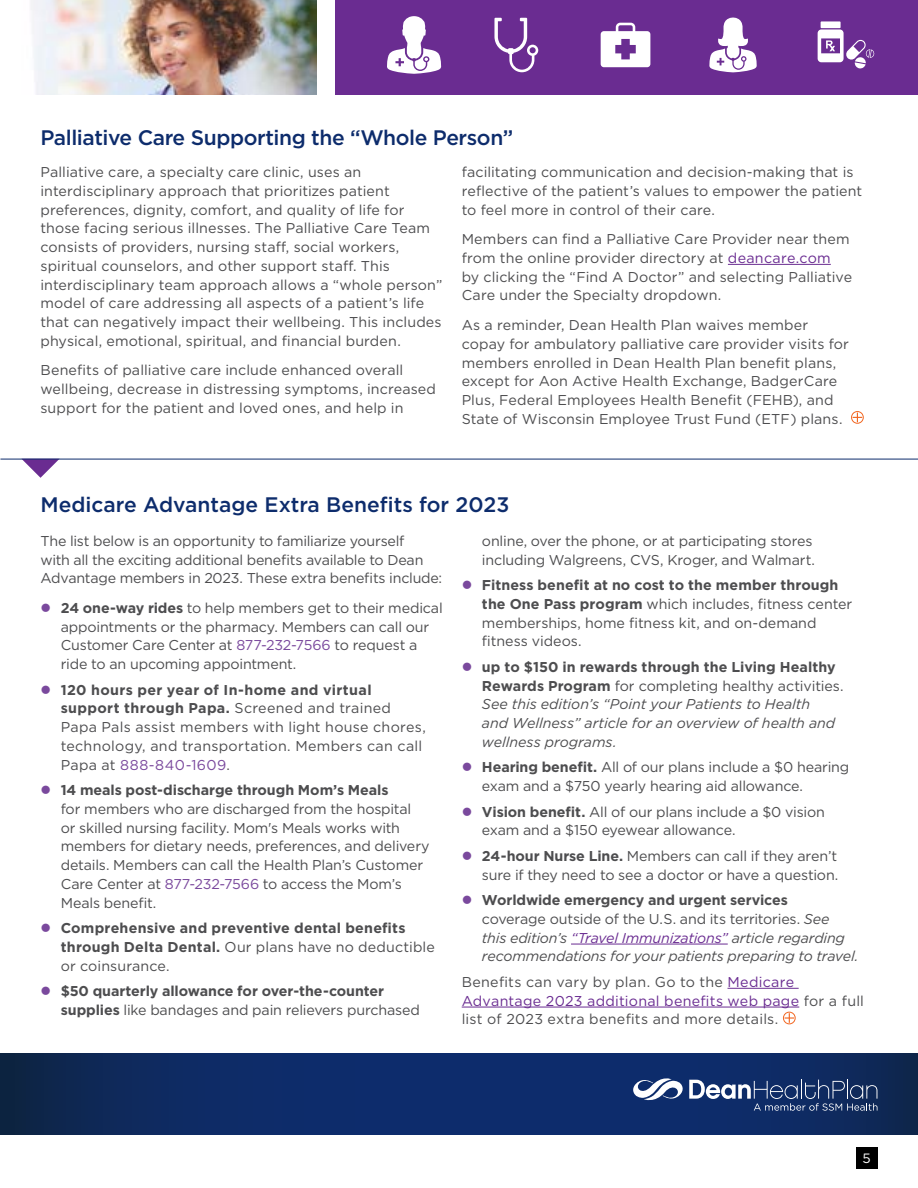
<style>
.page{position:relative;width:918px;height:1188px;background:#fff}
.page>*{position:absolute;margin:0;border:0;box-sizing:border-box;transform-origin:0 0}
.t1{font:500 21px "Gotham";letter-spacing:-.02em;color:#0d2c6c}
.t2{font:500 21px "Gotham";color:#0d2c6c}
.t3{font:14.25px/18.8px "Gotham";color:#4d4d4f}
.t4{font:italic 14.25px/18.8px "Gotham";letter-spacing:-.01em;color:#4d4d4f}
.t5{font:14.25px/18.8px "Gotham";letter-spacing:.02em;color:#4d4d4f}
.t6{font:700 14.25px/18.8px "Gotham";letter-spacing:-.005em;color:#4d4d4f}
.t7{font:700 14.25px/18.8px "Gotham";letter-spacing:.015em;color:#4d4d4f}
.t8{font:13.5px "Gotham";color:#fff}
.s1{color:#6a2c91}
.s2{font-weight:700}
.s3{color:#7a499d}
.s4{font-weight:400}
.s5{font-weight:700;font-style:normal}
.s6{font-style:normal}
</style>
<div class="page">
<div style="left:335px;top:0;width:583px;height:94px;background:#6a2c91"></div>
<svg style="left:709px;top:17px;width:48px;height:55px"></svg>
<svg style="left:387px;top:16px;width:54px;height:58px"></svg>
<div style="left:821px;top:21px;width:20px;height:7px;background:#fff"></div>
<svg style="left:818px;top:29px;width:56px;height:40px"></svg>
<svg style="left:601px;top:23px;width:49px;height:44px"></svg>
<svg style="left:494px;top:18px;width:44px;height:54px"></svg>
<div style="left:856px;top:1148px;width:22px;height:21px;background:#000"></div>
<svg style="left:0;top:1053px;width:918px;height:81px;background:#0d2a63"></svg>
<svg style="left:632px;top:1074px;width:51px;height:30px"></svg>
<svg style="left:689px;top:1080px;width:188px;height:31px;background:#3c5381"></svg>
<hr style="left:728px;top:264px;width:103px;height:1px;background:#6a2c91">
<div style="left:851px;top:411px;width:13px;height:13px;border:1px solid #f26722;border-radius:50%"></div>
<svg style="left:853px;top:413px;width:9px;height:9px"></svg>
<svg style="left:23px;top:460px;width:35px;height:18px"></svg>
<hr style="left:0;top:459px;width:918px;height:1px;background:#0d2c6c">
<hr style="left:571px;top:944px;width:157px;height:1px;background:#6a2c91">
<hr style="left:728px;top:988px;width:71px;height:1px;background:#6a2c91">
<hr style="left:462px;top:1007px;width:337px;height:1px;background:#6a2c91">
<div style="left:783px;top:1012px;width:13px;height:12px;border:1px solid #f26722;border-radius:50%"></div>
<svg style="left:785px;top:1013px;width:9px;height:10px"></svg>
<img style="left:31px;top:0;width:285px;height:94px">
<h1 class="t1" style="left:40px;top:124px;width:474px">Palliative Care Supporting the “Whole Person”</h1>
<p class="t3" style="left:40px;top:162px;width:403px">Palliative care, a specialty care clinic, uses an interdisciplinary approach that prioritizes patient preferences, dignity, comfort, and quality of life for those facing serious illnesses. The Palliative Care Team consists of providers, nursing staff, social workers, spiritual counselors, and other support staff. This interdisciplinary team approach allows a “whole person” model of care addressing all aspects of a patient’s life that can negatively impact their wellbeing. This includes physical, emotional, spiritual, and financial burden.</p>
<p class="t3" style="left:40px;top:361px;width:397px">Benefits of palliative care include enhanced overall wellbeing, decrease in distressing symptoms, increased support for the patient and loved ones, and help in</p>
<p class="t3" style="left:462px;top:162px;width:402px">facilitating communication and decision-making that is reflective of the patient’s values to empower the patient to feel more in control of their care.</p>
<p class="t3" style="left:462px;top:229px;width:392px">Members can find a Palliative Care Provider near them from the online provider directory at <span class="s1">deancare.com<br></span>by clicking the “Find A Doctor” and selecting Palliative Care under the Specialty dropdown.</p>
<p class="t3" style="left:462px;top:315px;width:389px">As a reminder, Dean Health Plan waives member copay for ambulatory palliative care provider visits for members enrolled in Dean Health Plan benefit plans, except for Aon Active Health Exchange, BadgerCare Plus, Federal Employees Health Benefit (FEHB), and State of Wisconsin Employee Trust Fund (ETF) plans.</p>
<h1 class="t2" style="left:40px;top:491px;width:470px">Medicare Advantage Extra Benefits for 2023</h1>
<p class="t3" style="left:40px;top:531px;width:403px">The list below is an opportunity to familiarize yourself<br>with all the exciting additional benefits available to Dean<br>Advantage members in 2023. These extra benefits include:</p>
<p class="t3" style="left:61px;top:598px;width:384px"><span class="s2">24 one-way rides</span> to help members get to their medical appointments or the pharmacy. Members can call our Customer Care Center at <span class="s3">877-232-7566</span> to request a ride to an upcoming appointment.</p>
<p class="t5" style="left:61px;top:680px;width:367px"><span class="s2">120 hours per year of In-home and virtual support through Papa.</span> Screened and trained Papa Pals assist members with light house chores, technology, and transportation. Members can call Papa at <span class="s3">888-840-1609</span>.</p>
<p class="t6" style="left:61px;top:781px;width:329px">14 meals post-discharge through Mom’s Meals</p>
<p class="t3" style="left:61px;top:799px;width:370px">for members who are discharged from the hospital or skilled nursing facility. Mom's Meals works with members for dietary needs, preferences, and delivery details. Members can call the Health Plan’s Customer Care Center at <span class="s3">877-232-7566</span> to access the Mom’s Meals benefit.</p>
<p class="t7" style="left:61px;top:919px;width:376px">Comprehensive and preventive dental benefits through Delta Dental. <span class="s4">Our plans have no deductible or coinsurance.</span></p>
<p class="t6" style="left:61px;top:982px;width:361px">$50 quarterly allowance for over-the-counter supplies <span class="s4">like bandages and pain relievers purchased</span></p>
<p class="t3" style="left:482px;top:531px;width:334px">online, over the phone, or at participating stores including Walgreens, CVS, Kroger, and Walmart.</p>
<p class="t3" style="left:482px;top:575px;width:372px"><span class="s2">Fitness benefit at no cost to the member through the One Pass program</span> which includes, fitness center memberships, home fitness kit, and on-demand fitness videos.</p>
<p class="t4" style="left:482px;top:657px;width:363px"><span class="s5">up to $150 in rewards through the Living Healthy Rewards Program</span> <span class="s6">for completing healthy activities.<br></span>See this edition’s “Point your Patients to Health<br>and Wellness” article for an overview of health and wellness programs.</p>
<p class="t3" style="left:482px;top:758px;width:369px"><span class="s2">Hearing benefit.</span> All of our plans include a $0 hearing exam and a $750 yearly hearing aid allowance.</p>
<p class="t3" style="left:482px;top:802px;width:345px"><span class="s2">Vision benefit.</span> All of our plans include a $0 vision exam and a $150 eyewear allowance.</p>
<p class="t3" style="left:482px;top:846px;width:358px"><span class="s2">24-hour Nurse Line.</span> Members can call if they aren’t sure if they need to see a doctor or have a question.</p>
<p class="t4" style="left:482px;top:890px;width:378px"><span class="s5">Worldwide emergency and urgent services<br></span><span class="s6">coverage outside of the U.S. and its territories.</span> See<br>this edition’s <span class="s1">“Travel Immunizations”</span> article regarding recommendations for your patients preparing to travel.</p>
<p class="t5" style="left:462px;top:972px;width:404px">Benefits can vary by plan. Go to the <span class="s1">Medicare<br>Advantage 2023 additional benefits web page</span> for a full list of 2023 extra benefits and more details.</p>
<p class="t8" style="left:863px;top:1149px;width:10px">5</p>
</div>
